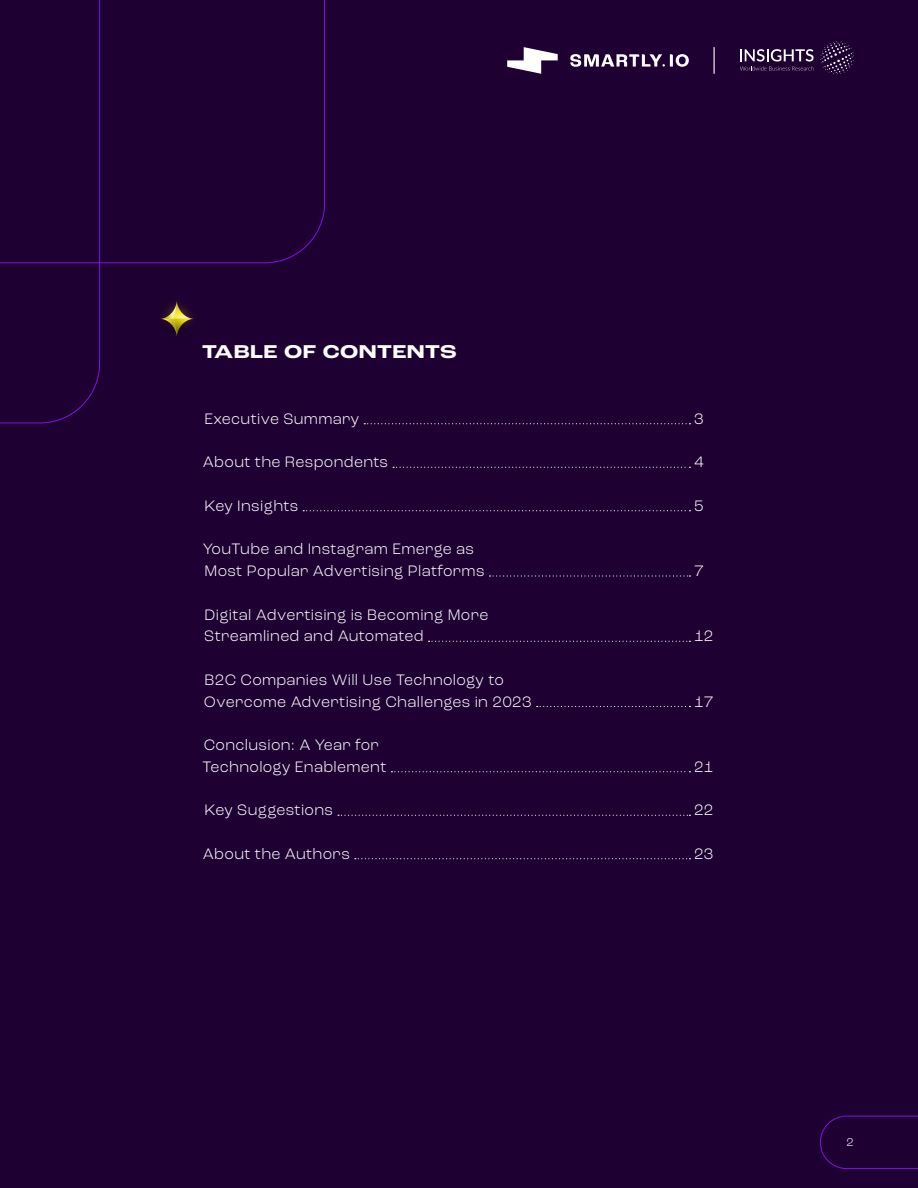
<style>
.page{position:relative;width:918px;height:1188px;background:#1e0032}
.page>*{position:absolute;margin:0;border:0;box-sizing:border-box;transform-origin:0 0}
.t1{font:700 expanded 19.5px "Roc Grotesk";letter-spacing:.02em;color:#fff}
.t2{font:300 15.9px/21.8px "Roc Grotesk";letter-spacing:.02em;color:#fff}
.t3{font:300 12px "Roc Grotesk";color:#fff}
</style>
<div class="page">
<svg style="left:714px;top:47px;width:1px;height:27px"></svg>
<svg style="left:507px;top:47px;width:51px;height:27px"></svg>
<svg style="left:570px;top:54px;width:119px;height:13px"></svg>
<svg style="left:820px;top:41px;width:34px;height:33px"></svg>
<svg style="left:740px;top:49px;width:74px;height:22px"></svg>
<svg style="left:100px;top:0;width:225px;height:264px"></svg>
<svg style="left:0;top:0;width:100px;height:424px"></svg>
<svg style="left:364px;top:423px;width:326px;height:1px"></svg>
<svg style="left:393px;top:467px;width:297px;height:1px"></svg>
<svg style="left:303px;top:510px;width:387px;height:1px"></svg>
<svg style="left:490px;top:575px;width:200px;height:2px"></svg>
<svg style="left:429px;top:641px;width:261px;height:1px"></svg>
<svg style="left:537px;top:706px;width:153px;height:1px"></svg>
<svg style="left:391px;top:771px;width:299px;height:1px"></svg>
<svg style="left:338px;top:815px;width:352px;height:1px"></svg>
<svg style="left:355px;top:858px;width:335px;height:1px"></svg>
<img style="left:161px;top:301px;width:32px;height:35px">
<svg style="left:820px;top:1116px;width:98px;height:53px"></svg>
<p class="t1" style="left:202px;top:339px;width:256px">TABLE OF CONTENTS</p>
<p class="t2" style="left:205px;top:408px;width:156px">Executive Summary</p>
<p class="t2" style="left:694px;top:408px;width:11px">3</p>
<p class="t2" style="left:203px;top:451px;width:187px">About the Respondents</p>
<p class="t2" style="left:694px;top:451px;width:11px">4</p>
<p class="t2" style="left:205px;top:495px;width:95px">Key Insights</p>
<p class="t2" style="left:694px;top:495px;width:11px">5</p>
<p class="t2" style="left:203px;top:538px;width:283px">YouTube and Instagram Emerge as<br>Most Popular Advertising Platforms</p>
<p class="t2" style="left:694px;top:560px;width:11px">7</p>
<p class="t2" style="left:204px;top:603px;width:286px">Digital Advertising is Becoming More<br>Streamlined and Automated</p>
<p class="t2" style="left:204px;top:669px;width:329px">B2C Companies Will Use Technology to<br>Overcome Advertising Challenges in 2023</p>
<p class="t2" style="left:202px;top:734px;width:186px">Conclusion: A Year for<br>Technology Enablement</p>
<p class="t2" style="left:694px;top:625px;width:21px">12</p>
<p class="t2" style="left:694px;top:690px;width:21px">17</p>
<p class="t2" style="left:694px;top:756px;width:21px">21</p>
<p class="t2" style="left:205px;top:799px;width:130px">Key Suggestions</p>
<p class="t2" style="left:694px;top:799px;width:21px">22</p>
<p class="t2" style="left:203px;top:843px;width:149px">About the Authors</p>
<p class="t2" style="left:694px;top:843px;width:21px">23</p>
<p class="t3" style="left:846px;top:1135px;width:9px">2</p>
</div>
